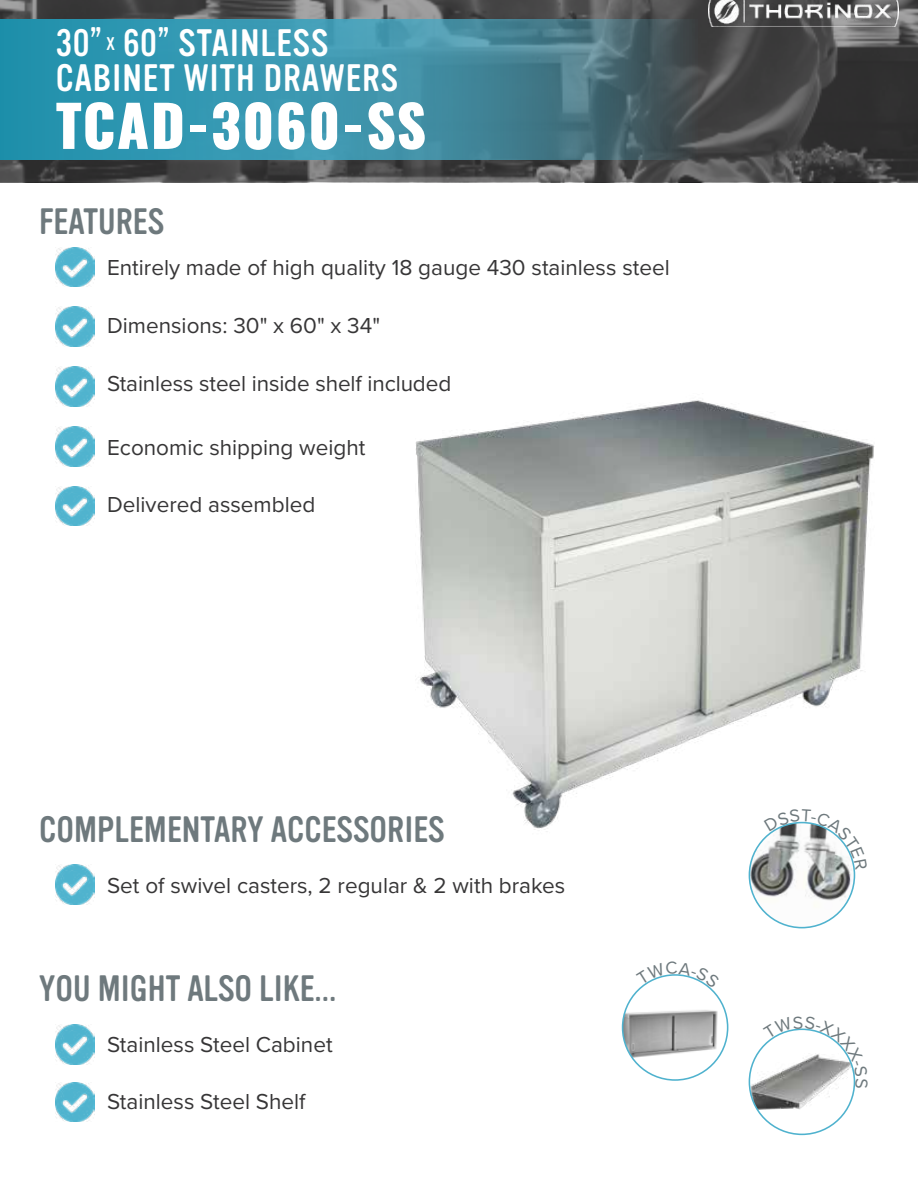
<style>
.page{position:relative;width:918px;height:1188px;background:#fff}
.page>*{position:absolute;margin:0;border:0;box-sizing:border-box;transform-origin:0 0}
.t1{font:800 57px "Oswald";letter-spacing:.025em;color:#fff}
.t2{font:37.5px/35.2px "Vinyl OT";letter-spacing:.025em;color:#fff}
.t3{font:36px "Vinyl OT";color:#6e797d}
.t4{font:22.5px "Proxima Nova";color:#373637}
</style>
<div class="page">
<img style="left:749px;top:823px;width:105px;height:105px;border-radius:53px">
<img style="left:623px;top:975px;width:105px;height:105px;border-radius:53px">
<img style="left:749px;top:1053px;width:105px;height:58px">
<img style="left:416px;top:400px;width:459px;height:439px">
<img style="left:56px;top:247px;width:39px;height:39px">
<img style="left:56px;top:427px;width:39px;height:39px">
<img style="left:56px;top:486px;width:39px;height:40px">
<img style="left:56px;top:307px;width:39px;height:39px">
<img style="left:56px;top:865px;width:39px;height:39px">
<img style="left:56px;top:367px;width:39px;height:39px">
<img style="left:56px;top:1025px;width:39px;height:39px">
<img style="left:56px;top:1082px;width:39px;height:39px">
<svg style="left:0;top:0;width:917px;height:182px;background:#4a4a4b"></svg>
<img style="left:708px;top:0;width:190px;height:27px">
<svg style="left:0;top:19px;width:697px;height:140px;background:#3b889d"></svg>
<hr style="left:917px;top:0;width:1px;height:183px;background:#373637">
<svg style="left:764px;top:809px;width:103px;height:61px"></svg>
<svg style="left:638px;top:974px;width:74px;height:15px"></svg>
<svg style="left:763px;top:1028px;width:93px;height:60px"></svg>
<h2 class="t2" style="left:56px;top:26px;width:344px">30” <sup>X</sup> 60” STAINLESS<br>CABINET WITH DRAWERS</h2>
<h1 class="t1" style="left:56px;top:96px;width:372px">TCAD-3060-SS</h1>
<h3 class="t3" style="left:39px;top:202px;width:127px">FEATURES</h3>
<p class="t4" style="left:107px;top:251px;width:564px">Entirely made of high quality 18 gauge 430 stainless steel</p>
<p class="t4" style="left:107px;top:308px;width:274px">Dimensions: 30" x 60" x 34"</p>
<p class="t4" style="left:107px;top:367px;width:346px">Stainless steel inside shelf included</p>
<p class="t4" style="left:107px;top:431px;width:260px">Economic shipping weight</p>
<p class="t4" style="left:107px;top:488px;width:210px">Delivered assembled</p>
<h3 class="t3" style="left:39px;top:810px;width:407px">COMPLEMENTARY ACCESSORIES</h3>
<p class="t4" style="left:107px;top:869px;width:460px">Set of swivel casters, 2 regular &amp; 2 with brakes</p>
<h3 class="t3" style="left:39px;top:969px;width:299px">YOU MIGHT ALSO LIKE...</h3>
<p class="t4" style="left:107px;top:1028px;width:227px">Stainless Steel Cabinet</p>
<p class="t4" style="left:107px;top:1085px;width:200px">Stainless Steel Shelf</p>
</div>
